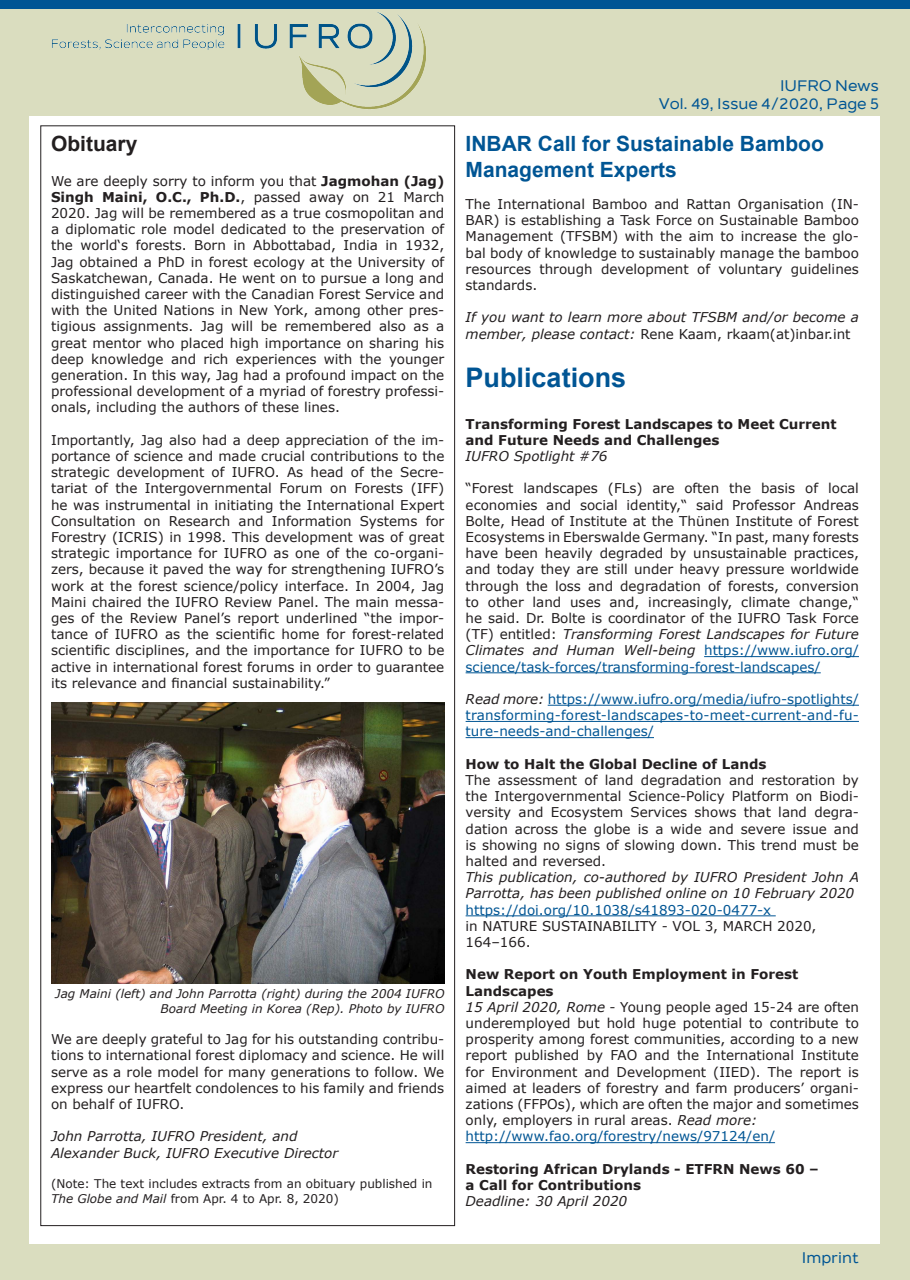
<style>
.page{position:relative;width:910px;height:1280px;background:#daddbf}
.page>*{position:absolute;margin:0;border:0;box-sizing:border-box;transform-origin:0 0}
.t1{font:700 27px "Arial";color:#005594}
.t2{font:700 21px/25.2px "Arial";color:#005594}
.t3{font:700 21px "Arial";color:#231f20}
.t4{font:500 15px "Nolan";color:#005594}
.t5{font:13.5px/16.2px "Verdana";color:#231f20;text-align:justify}
.t6{font:italic 13.5px/16.2px "Verdana";color:#231f20}
.t7{font:13.5px/16.2px "Verdana";color:#005594;text-align:justify}
.t8{font:700 13.5px/16.2px "Verdana";color:#231f20}
.t9{font:12px/14.4px "Verdana";color:#231f20}
.t10{font:italic 12px/14.4px "Verdana";color:#231f20;text-align:right}
.s1{font-weight:700}
.s2{font-style:italic}
.s3{font-style:normal}
.s4{color:#005594}
.s5{font-style:italic;color:#231f20}
</style>
<div class="page">
<div style="left:30px;top:117px;width:850px;height:1127px;background:#fff"></div>
<img style="left:52px;top:12px;width:374px;height:97px">
<div style="left:0;top:0;width:910px;height:9px;background:#005594"></div>
<img style="left:51px;top:702px;width:393px;height:281px">
<hr style="left:704px;top:656px;width:155px;height:1px;background:#005594">
<hr style="left:466px;top:672px;width:355px;height:1px;background:#005594">
<hr style="left:548px;top:705px;width:311px;height:1px;background:#005594">
<hr style="left:466px;top:721px;width:393px;height:1px;background:#005594">
<hr style="left:466px;top:737px;width:188px;height:1px;background:#005594">
<hr style="left:466px;top:915px;width:310px;height:1px;background:#005594">
<hr style="left:466px;top:1142px;width:309px;height:1px;background:#005594">
<p class="t3" style="left:51px;top:130px;width:88px">Obituary</p>
<p class="t5" style="left:51px;top:172px;width:395px">We are deeply sorry to inform you that <span class="s1">Jagmohan (Jag)<br>Singh Maini, O.C., Ph.D.</span>, passed away on 21 March 2020. Jag will be remembered as a true cosmopolitan and a diplomatic role model dedicated to the preservation of the world‘s forests. Born in Abbottabad, India in 1932, Jag obtained a PhD in forest ecology at the University of Saskatchewan, Canada. He went on to pursue a long and distinguished career with the Canadian Forest Service and with the United Nations in New York, among other pres&shy;tigious assignments. Jag will be remembered also as a great mentor who placed high importance on sharing his deep knowledge and rich experiences with the younger generation. In this way, Jag had a profound impact on the professional development of a myriad of forestry professi&shy;onals, including the authors of these lines.</p>
<p class="t5" style="left:51px;top:432px;width:395px">Importantly, Jag also had a deep appreciation of the im&shy;portance of science and made crucial contributions to the strategic development of IUFRO. As head of the Secre&shy;tariat of the Intergovernmental Forum on Forests (IFF) he was instrumental in initiating the International Expert Consultation on Research and Information Systems for Forestry (ICRIS) in 1998. This development was of great strategic importance for IUFRO as one of the co-organi&shy;zers, because it paved the way for strengthening IUFRO’s work at the forest science/policy interface. In 2004, Jag Maini chaired the IUFRO Review Panel. The main messa&shy;ges of the Review Panel’s report underlined “the impor&shy;tance of IUFRO as the scientific home for forest-related scientific disciplines, and the importance for IUFRO to be active in international forest forums in order to guarantee its relevance and financial sustainability.”</p>
<p class="t10" style="left:55px;top:986px;width:391px">Jag Maini (left) and John Parrotta (right) during the 2004 IUFRO<br>Board Meeting in Korea (Rep). Photo by IUFRO</p>
<p class="t5" style="left:51px;top:1031px;width:395px">We are deeply grateful to Jag for his outstanding contribu&shy;tions to international forest diplomacy and science. He will serve as a role model for many generations to follow. We express our heartfelt condolences to his family and friends on behalf of IUFRO.</p>
<p class="t6" style="left:51px;top:1128px;width:248px">John Parrotta, IUFRO President, and</p>
<p class="t6" style="left:51px;top:1144px;width:289px">Alexander Buck, IUFRO Executive Director</p>
<p class="t9" style="left:51px;top:1176px;width:383px">(Note: The text includes extracts from an obituary published in<br><span class="s2">The Globe and Mail</span> from Apr. 4 to Apr. 8, 2020)</p>
<p class="t4" style="left:780px;top:77px;width:100px">IUFRO News</p>
<p class="t4" style="left:659px;top:95px;width:222px">Vol. 49, Issue 4/2020, Page 5</p>
<p class="t2" style="left:466px;top:132px;width:360px">INBAR Call for Sustainable Bamboo<br>Management Experts</p>
<p class="t5" style="left:466px;top:196px;width:395px">The International Bamboo and Rattan Organisation (IN-BAR) is establishing a Task Force on Sustainable Bamboo Management (TFSBM) with the aim to increase the glo&shy;bal body of knowledge to sustainably manage the bamboo resources through development of voluntary guidelines standards.</p>
<p class="t6" style="left:466px;top:309px;width:395px">If you want to learn more about TFSBM and/or become a member, please contact: <span class="s3">Rene Kaam, rkaam(at)inbar.int</span></p>
<p class="t1" style="left:466px;top:360px;width:162px">Publications</p>
<p class="t8" style="left:466px;top:415px;width:373px">Transforming Forest Landscapes to Meet Current and Future Needs and Challenges</p>
<p class="t6" style="left:466px;top:448px;width:143px">IUFRO Spotlight #76</p>
<p class="t5" style="left:466px;top:480px;width:395px">“Forest landscapes (FLs) are often the basis of local economies and social identity,“ said Professor Andreas Bolte, Head of Institute at the Thünen Institute of Forest Ecosystems in Eberswalde Germany. “In past, many forests have been heavily degraded by unsustainable practices, and today they are still under heavy pressure worldwide through the loss and degradation of forests, conversion to other land uses and, increasingly, climate change,“ he said. Dr. Bolte is coordinator of the IUFRO Task Force (TF) entitled: <span class="s2">Transforming Forest Landscapes for Future Climates and Human Well-being</span> <span class="s4">https://www.iufro.org/ science/task-forces/transforming-forest-landscapes/</span></p>
<p class="t7" style="left:466px;top:691px;width:395px"><span class="s5">Read more:</span> https://www.iufro.org/media/iufro-spotlights/ transforming-forest-landscapes-to-meet-current-and-fu&shy;ture-needs-and-challenges/</p>
<p class="t8" style="left:466px;top:755px;width:302px">How to Halt the Global Decline of Lands</p>
<p class="t5" style="left:466px;top:772px;width:395px">The assessment of land degradation and restoration by the Intergovernmental Science-Policy Platform on Biodi&shy;versity and Ecosystem Services shows that land degra&shy;dation across the globe is a wide and severe issue and is showing no signs of slowing down. This trend must be halted and reversed.</p>
<p class="t6" style="left:466px;top:869px;width:395px">This publication, co-authored by IUFRO President John A<br>Parrotta, has been published online on 10 February 2020</p>
<p class="t7" style="left:466px;top:901px;width:307px">https://doi.org/10.1038/s41893-020-0477-x</p>
<p class="t5" style="left:466px;top:918px;width:352px">in NATURE SUSTAINABILITY - VOL 3, MARCH 2020,<br>164–166.</p>
<p class="t8" style="left:466px;top:966px;width:334px">New Report on Youth Employment in Forest<br>Landscapes</p>
<p class="t5" style="left:466px;top:999px;width:395px"><span class="s2">15 April 2020, Rome</span> - Young people aged 15-24 are often underemployed but hold huge potential to contribute to prosperity among forest communities, according to a new report published by FAO and the International Institute for Environment and Development (IIED). The report is aimed at leaders of forestry and farm producers’ organi&shy;zations (FFPOs), which are often the major and sometimes only, employers in rural areas. <span class="s2">Read more:</span></p>
<p class="t7" style="left:466px;top:1128px;width:311px">http://www.fao.org/forestry/news/97124/en/</p>
<p class="t8" style="left:466px;top:1160px;width:355px">Restoring African Drylands - ETFRN News 60 –</p>
<p class="t8" style="left:466px;top:1177px;width:177px">a Call for Contributions</p>
<p class="t6" style="left:466px;top:1193px;width:163px">Deadline: 30 April 2020</p>
<p class="t4" style="left:802px;top:1248px;width:58px">Imprint</p>
</div>
